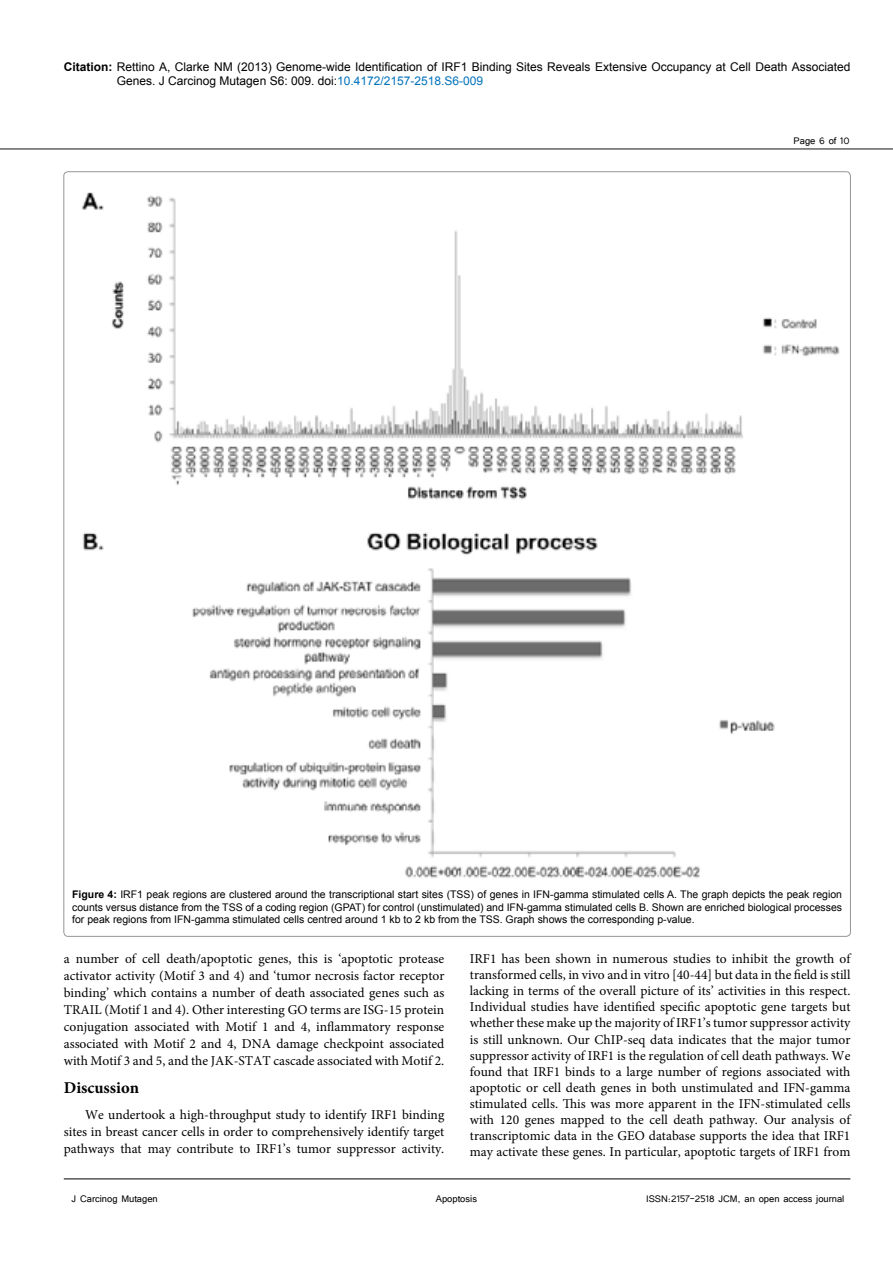
<style>
.page{position:relative;width:893px;height:1263px;background:#fff}
.page>*{position:absolute;margin:0;border:0;box-sizing:border-box;transform-origin:0 0}
.t1{font:700 16.5px "Minion Pro";color:#000}
.t2{font:13.5px/16px "Minion Pro";color:#000;text-align:justify}
.t3{font:12px/14.4px "Arial";color:#000}
.t4{font:12px "Tunga";color:#000}
.t5{font:10.5px/12.6px "Arial";color:#000;text-align:justify}
.s1{font-weight:700}
.s2{color:#0072bc}
</style>
<div class="page">
<hr style="left:0;top:148px;width:893px;height:2px;background:#636466">
<hr style="left:64px;top:1179px;width:786px;height:1px;background:#000">
<img style="left:82px;top:192px;width:758px;height:686px">
<p class="t3" style="left:117px;top:60px;width:735px;text-indent:-53px"><span class="s1">Citation:</span> Rettino A, Clarke NM (2013) Genome-wide Identification of IRF1 Binding Sites Reveals Extensive Occupancy at Cell Death Associated<br>Genes. J Carcinog Mutagen S6: 009. doi:<span class="s2">10.4172/2157-2518.S6-009</span></p>
<p class="t4" style="left:794px;top:133px;width:58px">Page 6 of 10</p>
<p class="t5" style="left:72px;top:888px;width:771px"><span class="s1">Figure 4:</span> IRF1 peak regions are clustered around the transcriptional start sites (TSS) of genes in IFN-gamma stimulated cells A. The graph depicts the peak region counts versus distance from the TSS of a coding region (GPAT) for control (unstimulated) and IFN-gamma stimulated cells B. Shown are enriched biological processes for peak regions from IFN-gamma stimulated cells centred around 1 kb to 2 kb from the TSS. Graph shows the corresponding p-value.</p>
<p class="t2" style="left:64px;top:950px;width:382px;line-height:17px">a number of cell death/apoptotic genes, this is ‘apoptotic protease activator activity (Motif 3 and 4) and ‘tumor necrosis factor receptor binding’ which contains a number of death associated genes such as TRAIL (Motif 1 and 4). Other interesting GO terms are ISG-15 protein conjugation associated with Motif 1 and 4, inflammatory response associated with Motif 2 and 4, DNA damage checkpoint associated with Motif 3 and 5, and the JAK-STAT cascade associated with Motif 2.</p>
<p class="t1" style="left:64px;top:1076px;width:77px">Discussion</p>
<p class="t2" style="left:64px;top:1106px;width:382px;line-height:17px;text-indent:21px">We undertook a high-throughput study to identify IRF1 binding sites in breast cancer cells in order to comprehensively identify target pathways that may contribute to IRF1’s tumor suppressor activity.</p>
<p class="t2" style="left:470px;top:951px;width:382px">IRF1 has been shown in numerous studies to inhibit the growth of transformed cells, in vivo and in vitro [40-44] but data in the field is still lacking in terms of the overall picture of its’ activities in this respect.<br>Individual studies have identified specific apoptotic gene targets but whether these make up the majority of IRF1’s tumor suppressor activity is still unknown. Our ChIP-seq data indicates that the major tumor suppressor activity of IRF1 is the regulation of cell death pathways. We found that IRF1 binds to a large number of regions associated with apoptotic or cell death genes in both unstimulated and IFN-gamma stimulated cells. This was more apparent in the IFN-stimulated cells with 120 genes mapped to the cell death pathway. Our analysis of transcriptomic data in the GEO database supports the idea that IRF1 may activate these genes. In particular, apoptotic targets of IRF1 from</p>
<p class="t4" style="left:72px;top:1190px;width:88px">J Carcinog Mutagen</p>
<p class="t4" style="left:646px;top:1190px;width:200px">ISSN:2157-2518 JCM, an open access journal</p>
<p class="t4" style="left:436px;top:1190px;width:43px">Apoptosis</p>
</div>
